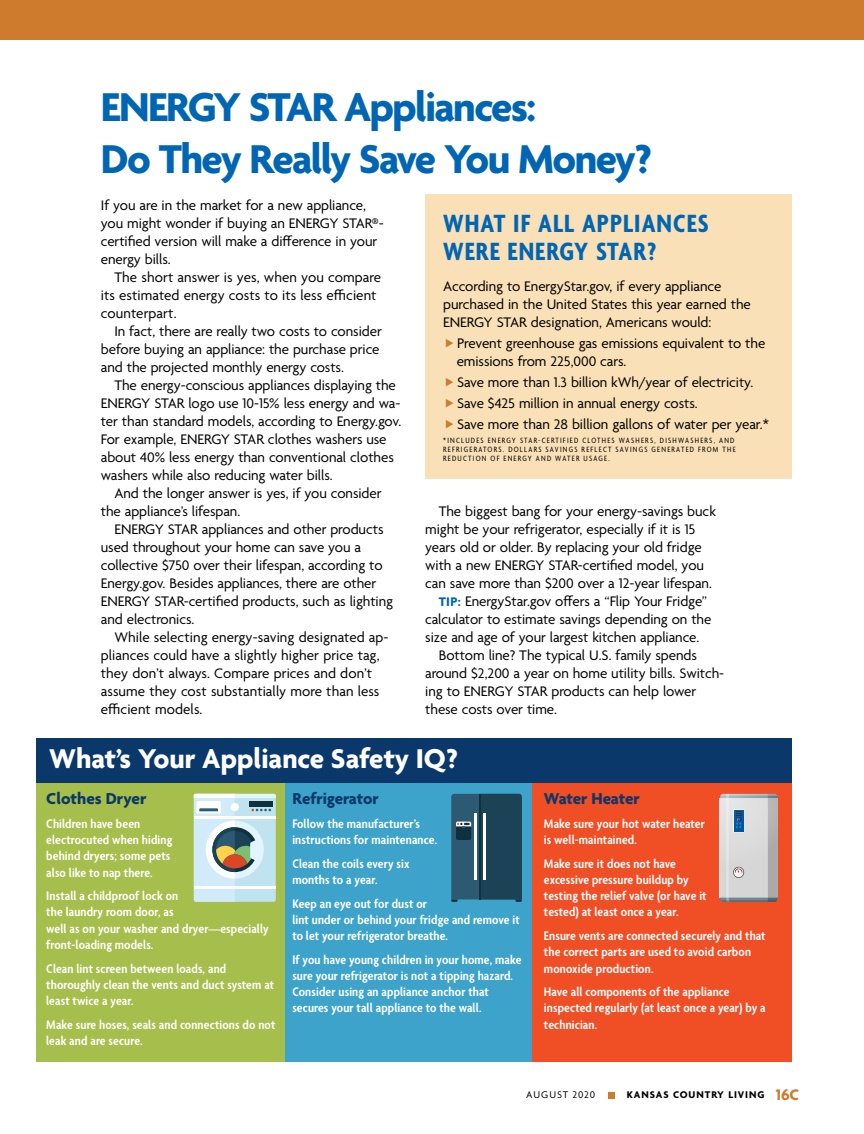
<style>
.page{position:relative;width:864px;height:1134px;background:#fff}
.page>*{position:absolute;margin:0;border:0;box-sizing:border-box;transform-origin:0 0}
.t1{font:700 43.5px/52.2px "Agenda";letter-spacing:-.035em;color:#0066b3}
.t2{font:700 29.4px "Agenda";color:#fff}
.t3{font:700 condensed 27px/27.9px "Agenda";letter-spacing:.04em;color:#0066b3}
.t4{font:700 17.1px "Agenda";color:#0b386a}
.t5{font:15px/18px "Agenda";letter-spacing:-.005em;color:#000}
.t6{font:600 condensed 13.5px/16.2px "Agenda";letter-spacing:.01em;color:#fff;scale:1.04 1}
.t7{font:700 10.5px "Agenda";letter-spacing:.09em;color:#000}
.t8{font:10.5px "Agenda";letter-spacing:.09em;color:#000}
.t9{font:condensed 8.25px/9px "Agenda";letter-spacing:.15em;color:#000}
.s1{font-weight:700;font-size:13.5px;color:#0066b3}
.s2{font-size:16.5px;color:#ce7b2d}
</style>
<div class="page">
<div style="left:425px;top:194px;width:367px;height:285px;background:#fae0b7"></div>
<div style="left:36px;top:738px;width:249px;height:324px;background:#a6be4b"></div>
<div style="left:285px;top:738px;width:248px;height:324px;background:#3ea3cb"></div>
<div style="left:532px;top:738px;width:260px;height:324px;background:#f04e25"></div>
<div style="left:36px;top:738px;width:756px;height:44px;background:#0b386a"></div>
<svg style="left:194px;top:794px;width:82px;height:108px;background:#bed2d7"></svg>
<svg style="left:720px;top:794px;width:58px;height:108px;background:#c5c9cc"></svg>
<svg style="left:451px;top:794px;width:71px;height:108px;background:#2e566a"></svg>
<div style="left:0;top:0;width:864px;height:40px;background:#ce7b2d"></div>
<div style="left:608px;top:1092px;width:6px;height:7px;background:#ce7b2d"></div>
<h1 class="t1" style="left:101px;top:84px;width:553px">ENERGY STAR Appliances:<br>Do They Really Save You Money?</h1>
<p class="t5" style="left:101px;top:197px;width:285px">If you are in the market for a new appliance, you might wonder if buying an ENERGY STAR®- certified version will make a difference in your energy bills.</p>
<p class="t5" style="left:101px;top:269px;width:282px;text-indent:14px">The short answer is yes, when you compare its estimated energy costs to its less efficient counterpart.</p>
<p class="t5" style="left:101px;top:323px;width:282px;text-indent:14px">In fact, there are really two costs to consider before buying an appliance: the purchase price and the projected monthly energy costs.</p>
<p class="t5" style="left:101px;top:377px;width:302px;text-indent:14px">The energy-conscious appliances displaying the ENERGY STAR logo use 10-15% less energy and wa&shy;ter than standard models, according to Energy.gov.<br>For example, ENERGY STAR clothes washers use about 40% less energy than conventional clothes washers while also reducing water bills.</p>
<p class="t5" style="left:101px;top:485px;width:282px;text-indent:14px">And the longer answer is yes, if you consider the appliance’s lifespan.</p>
<p class="t5" style="left:101px;top:521px;width:294px;text-indent:14px">ENERGY STAR appliances and other products used throughout your home can save you a collective $750 over their lifespan, according to Energy.gov. Besides appliances, there are other ENERGY STAR-certified products, such as lighting and electronics.</p>
<p class="t5" style="left:101px;top:629px;width:289px;text-indent:14px">While selecting energy-saving designated ap&shy;pliances could have a slightly higher price tag, they don’t always. Compare prices and don’t assume they cost substantially more than less efficient models.</p>
<h3 class="t3" style="left:443px;top:211px;width:267px">WHAT IF ALL APPLIANCES<br>WERE ENERGY STAR?</h3>
<p class="t5" style="left:443px;top:278px;width:309px">According to EnergyStar.gov, if every appliance purchased in the United States this year earned the<br>ENERGY STAR designation, Americans would:</p>
<p class="t5" style="left:457px;top:335px;width:310px">Prevent greenhouse gas emissions equivalent to the emissions from 225,000 cars.</p>
<p class="t5" style="left:457px;top:373px;width:313px;line-height:21px">Save more than 1.3 billion kWh/year of electricity.<br>Save $425 million in annual energy costs.<br>Save more than 28 billion gallons of water per year.*</p>
<p class="t9" style="left:443px;top:436px;width:294px">*INCLUDES ENERGY STAR-CERTIFIED CLOTHES WASHERS, DISHWASHERS, AND<br>REFRIGERATORS. DOLLARS SAVINGS REFLECT SAVINGS GENERATED FROM THE<br>REDUCTION OF ENERGY AND WATER USAGE.</p>
<p class="t5" style="left:439px;top:503px;width:279px">The biggest bang for your energy-savings buck</p>
<p class="t5" style="left:425px;top:521px;width:272px">might be your refrigerator, especially if it is 15</p>
<p class="t5" style="left:425px;top:539px;width:278px">years old or older. By replacing your old fridge</p>
<p class="t5" style="left:425px;top:557px;width:280px">with a new ENERGY STAR-certified model, you</p>
<p class="t5" style="left:425px;top:575px;width:288px">can save more than $200 over a 12-year lifespan.</p>
<p class="t5" style="left:439px;top:593px;width:270px"><span class="s1">TIP:</span> EnergyStar.gov offers a “Flip Your Fridge”</p>
<p class="t5" style="left:425px;top:611px;width:288px">calculator to estimate savings depending on the</p>
<p class="t5" style="left:425px;top:629px;width:276px">size and age of your largest kitchen appliance.</p>
<p class="t5" style="left:439px;top:647px;width:260px">Bottom line? The typical U.S. family spends</p>
<p class="t5" style="left:425px;top:665px;width:301px">around $2,200 a year on home utility bills. Switch-</p>
<p class="t5" style="left:425px;top:683px;width:273px">ing to ENERGY STAR products can help lower</p>
<p class="t5" style="left:425px;top:701px;width:133px">these costs over time.</p>
<h2 class="t2" style="left:49px;top:743px;width:410px">What’s Your Appliance Safety IQ?</h2>
<p class="t4" style="left:46px;top:790px;width:102px">Clothes Dryer</p>
<p class="t6" style="left:46px;top:816px;width:123px">Children have been electrocuted when hiding behind dryers; some pets also like to nap there.</p>
<p class="t6" style="left:46px;top:889px;width:215px">Install a childproof lock on<br>the laundry room door, as<br>well as on your washer and dryer—especially front-loading models.</p>
<p class="t6" style="left:46px;top:961px;width:221px">Clean lint screen between loads, and thoroughly clean the vents and duct system at least twice a year.</p>
<p class="t6" style="left:46px;top:1017px;width:222px">Make sure hoses, seals and connections do not leak and are secure.</p>
<p class="t4" style="left:292px;top:790px;width:88px">Refrigerator</p>
<p class="t6" style="left:292px;top:816px;width:141px">Follow the manufacturer’s instructions for maintenance.</p>
<p class="t6" style="left:292px;top:856px;width:114px">Clean the coils every six months to a year.</p>
<p class="t6" style="left:292px;top:896px;width:220px">Keep an eye out for dust or<br>lint under or behind your fridge and remove it to let your refrigerator breathe.</p>
<p class="t6" style="left:292px;top:952px;width:222px">If you have young children in your home, make sure your refrigerator is not a tipping hazard.<br>Consider using an appliance anchor that secures your tall appliance to the wall.</p>
<p class="t4" style="left:544px;top:790px;width:97px">Water Heater</p>
<p class="t6" style="left:544px;top:816px;width:156px">Make sure your hot water heater is well-maintained.</p>
<p class="t6" style="left:544px;top:856px;width:158px">Make sure it does not have excessive pressure buildup by testing the relief valve (or have it tested) at least once a year.</p>
<p class="t6" style="left:544px;top:929px;width:215px">Ensure vents are connected securely and that the correct parts are used to avoid carbon monoxide production.</p>
<p class="t6" style="left:544px;top:985px;width:215px">Have all components of the appliance inspected regularly (at least once a year) by a technician.</p>
<p class="t8" style="left:526px;top:1089px;width:70px">AUGUST 2020</p>
<p class="t7" style="left:627px;top:1089px;width:174px">KANSAS COUNTRY LIVING <span class="s2">16C</span></p>
</div>
